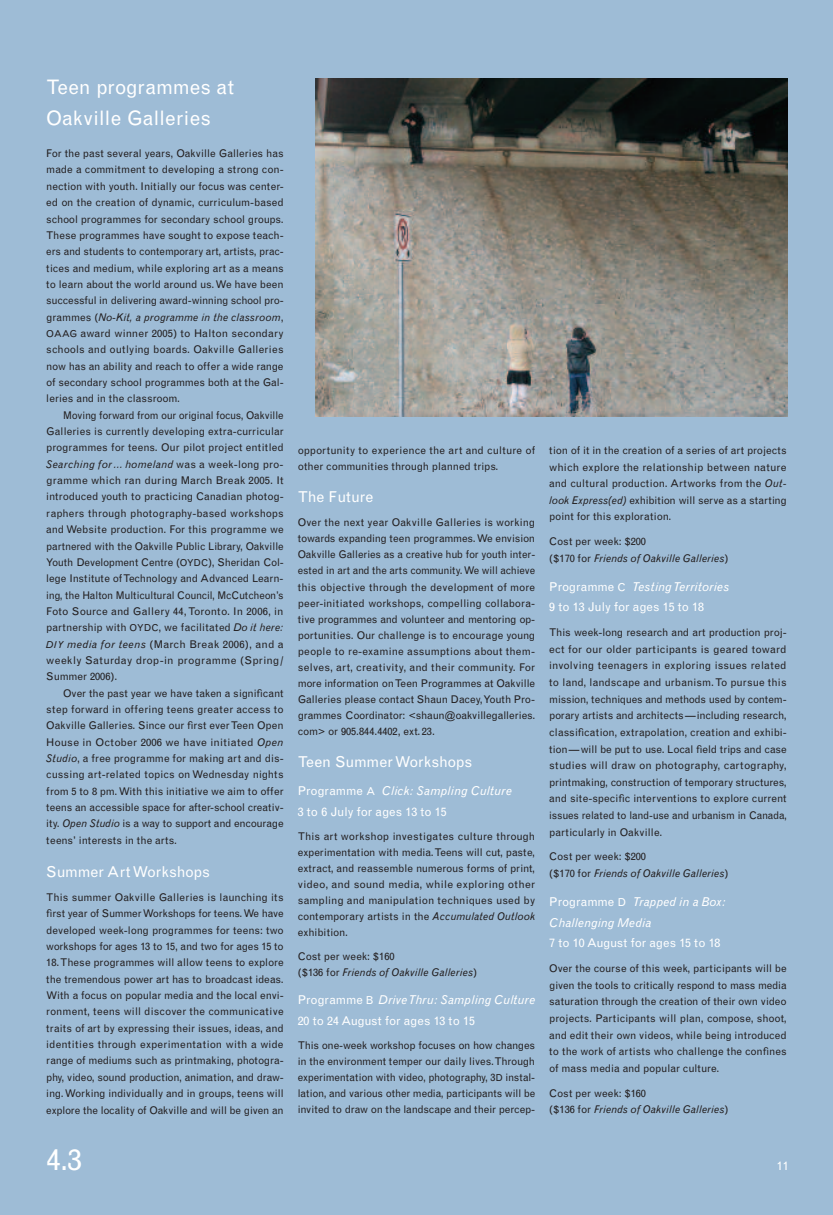
<style>
.page{position:relative;width:833px;height:1215px;background:#fff}
.page>*{position:absolute;margin:0;border:0;box-sizing:border-box;transform-origin:0 0}
.t1{font:30px "Grotesque";color:#fff}
.t2{font:20px/30.1px "Grotesque";letter-spacing:.01em;color:#fff}
.t3{font:15px "Grotesque";letter-spacing:-.01em;color:#fff}
.t4{font:12.25px/20.1px "Grotesque";color:#fff}
.t5{font:italic 12.25px/20.8px "Grotesque";color:#fff}
.t6{font:10.62px/16.4px "Grotesque";letter-spacing:-.005em;color:#231f20;text-align:justify}
.t7{font:italic 10.62px/16.6px "Grotesque";color:#231f20}
.s1{font-style:italic}
.s2{font-size:9.62px}
.s3{font-style:italic;font-size:9.62px}
.s4{font-size:11px}
.s5{font-style:normal}
.s6{font-style:normal;font-size:11px}
</style>
<div class="page">
<div style="left:0;top:0;width:832px;height:1215px;background:#9ebcd6"></div>
<img style="left:315px;top:79px;width:472px;height:337px">
<h2 class="t2" style="left:46px;top:74px;width:189px">Teen programmes at<br>Oakville Galleries</h2>
<p class="t6" style="left:46px;top:146px;width:239px">For the past several years, Oakville Galleries has made a commitment to developing a strong con&shy;nection with youth. Initially our focus was center&shy;ed on the creation of dynamic, curriculum-based school programmes for secondary school groups.<br>These programmes have sought to expose teach&shy;ers and students to contemporary art, artists, prac&shy;tices and medium, while exploring art as a means to learn about the world around us. We have been successful in delivering award-winning school pro&shy;grammes (<span class="s1">No-Kit, a programme in the classroom</span>, <span class="s2">OAAG</span> award winner 2005) to Halton secondary schools and outlying boards. Oakville Galleries now has an ability and reach to offer a wide range of secondary school programmes both at the Gal&shy;leries and in the classroom.</p>
<p class="t6" style="left:46px;top:408px;width:239px;text-indent:17px">Moving forward from our original focus, Oakville Galleries is currently developing extra-curricular programmes for teens. Our pilot project entitled <span class="s1">Searching for … homeland</span> was a week-long pro&shy;gramme which ran during March Break 2005. It introduced youth to practicing Canadian photog&shy;raphers through photography-based workshops and Website production. For this programme we partnered with the Oakville Public Library, Oakville Youth Development Centre (<span class="s2">OYDC</span>), Sheridan Col&shy;lege Institute of Technology and Advanced Learn&shy;ing, the Halton Multicultural Council, McCutcheon’s Foto Source and Gallery 44, Toronto. In 2006, in partnership with <span class="s2">OYDC</span>, we facilitated <span class="s1">Do it here:<br></span><span class="s3">DIY</span> <span class="s1">media for teens</span> (March Break 2006), and a weekly Saturday drop-in programme (Spring/ Summer 2006).</p>
<p class="t6" style="left:46px;top:686px;width:239px;text-indent:17px">Over the past year we have taken a significant step forward in offering teens greater access to Oakville Galleries. Since our first ever Teen Open House in October 2006 we have initiated <span class="s1">Open Studio</span>, a free programme for making art and dis&shy;cussing art-related topics on Wednesday nights from 5 to 8 pm. With this initiative we aim to offer teens an accessible space for after-school creativ&shy;ity. <span class="s1">Open Studio</span> is a way to support and encourage teens’ interests in the arts.</p>
<h3 class="t3" style="left:46px;top:866px;width:165px">Summer Art Workshops</h3>
<p class="t6" style="left:46px;top:890px;width:239px">This summer Oakville Galleries is launching its first year of Summer Workshops for teens. We have developed week-long programmes for teens: two workshops for ages 13 to 15, and two for ages 15 to</p>
<p class="t6" style="left:46px;top:955px;width:239px">18. These programmes will allow teens to explore the tremendous power art has to broadcast ideas.<br>With a focus on popular media and the local envi&shy;ronment, teens will discover the communicative traits of art by expressing their issues, ideas, and identities through experimentation with a wide range of mediums such as printmaking, photogra&shy;phy, video, sound production, animation, and draw&shy;ing. Working individually and in groups, teens will explore the locality of Oakville and will be given an</p>
<h1 class="t1" style="left:46px;top:1149px;width:37px">4.3</h1>
<p class="t6" style="left:298px;top:443px;width:239px">opportunity to experience the art and culture of other communities through planned trips.</p>
<h3 class="t3" style="left:298px;top:491px;width:77px">The Future</h3>
<p class="t6" style="left:298px;top:515px;width:239px">Over the next year Oakville Galleries is working towards expanding teen programmes. We envision Oakville Galleries as a creative hub for youth inter&shy;ested in art and the arts community. We will achieve this objective through the development of more peer-initiated workshops, compelling collabora&shy;tive programmes and volunteer and mentoring op&shy;portunities. Our challenge is to encourage young people to re-examine assumptions about them&shy;selves, art, creativity, and their community. For more information on Teen Programmes at Oakville Galleries please contact Shaun Dacey, Youth Pro&shy;grammes Coordinator: &lt;shaun@oakvillegalleries. com&gt; or 905.844.4402, ext. 23.</p>
<h3 class="t3" style="left:298px;top:756px;width:176px">Teen Summer Workshops</h3>
<p class="t4" style="left:298px;top:782px;width:215px">Programme <span class="s4">A</span> <span class="s1">Click: Sampling Culture<br></span>3 to 6 July for ages 13 to 15</p>
<p class="t6" style="left:298px;top:829px;width:239px;line-height:16px">This art workshop investigates culture through experimentation with media. Teens will cut, paste, extract, and reassemble numerous forms of print, video, and sound media, while exploring other sampling and manipulation techniques used by contemporary artists in the <span class="s1">Accumulated Outlook </span>exhibition.</p>
<p class="t7" style="left:298px;top:949px;width:181px;line-height:16px"><span class="s5">Cost per week: $160<br>($136 for</span> Friends of Oakville Galleries<span class="s5">)</span></p>
<p class="t4" style="left:298px;top:991px;width:239px">Programme <span class="s4">B</span> <span class="s1">Drive Thru: Sampling Culture<br></span>20 to 24 August for ages 13 to 15</p>
<p class="t6" style="left:298px;top:1038px;width:239px;line-height:16px">This one-week workshop focuses on how changes in the environment temper our daily lives. Through experimentation with video, photography, 3<span class="s2">D</span> instal&shy;lation, and various other media, participants will be invited to draw on the landscape and their percep-</p>
<p class="t6" style="left:549px;top:443px;width:239px">tion of it in the creation of a series of art projects which explore the relationship between nature and cultural production. Artworks from the <span class="s1">Out&shy;look Express(ed)</span> exhibition will serve as a starting point for this exploration.</p>
<p class="t7" style="left:549px;top:534px;width:181px"><span class="s5">Cost per week: $200<br>($170 for</span> Friends of Oakville Galleries<span class="s5">)</span></p>
<p class="t4" style="left:549px;top:577px;width:181px;line-height:20.6px">Programme <span class="s4">C</span> <span class="s1">Testing Territories<br></span>9 to 13 July for ages 15 to 18</p>
<p class="t6" style="left:549px;top:625px;width:239px">This week-long research and art production proj&shy;ect for our older participants is geared toward involving teenagers in exploring issues related to land, landscape and urbanism. To pursue this mission, techniques and methods used by contem&shy;porary artists and architects—including research, classification, extrapolation, creation and exhibi&shy;tion—will be put to use. Local field trips and case studies will draw on photography, cartography, printmaking, construction of temporary structures, and site-specific interventions to explore current issues related to land-use and urbanism in Canada, particularly in Oakville.</p>
<p class="t7" style="left:549px;top:849px;width:181px"><span class="s5">Cost per week: $200<br>($170 for</span> Friends of Oakville Galleries<span class="s5">)</span></p>
<p class="t5" style="left:549px;top:892px;width:178px"><span class="s5">Programme</span> <span class="s6">D</span> Trapped in a Box:<br>Challenging Media</p>
<p class="t4" style="left:549px;top:934px;width:173px">7 to 10 August for ages 15 to 18</p>
<p class="t6" style="left:549px;top:961px;width:239px">Over the course of this week, participants will be given the tools to critically respond to mass media saturation through the creation of their own video projects. Participants will plan, compose, shoot, and edit their own videos, while being introduced to the work of artists who challenge the confines of mass media and popular culture.</p>
<p class="t7" style="left:549px;top:1085px;width:181px"><span class="s5">Cost per week: $160<br>($136 for</span> Friends of Oakville Galleries<span class="s5">)</span></p>
<p class="t4" style="left:776px;top:1157px;width:13px">11</p>
</div>
